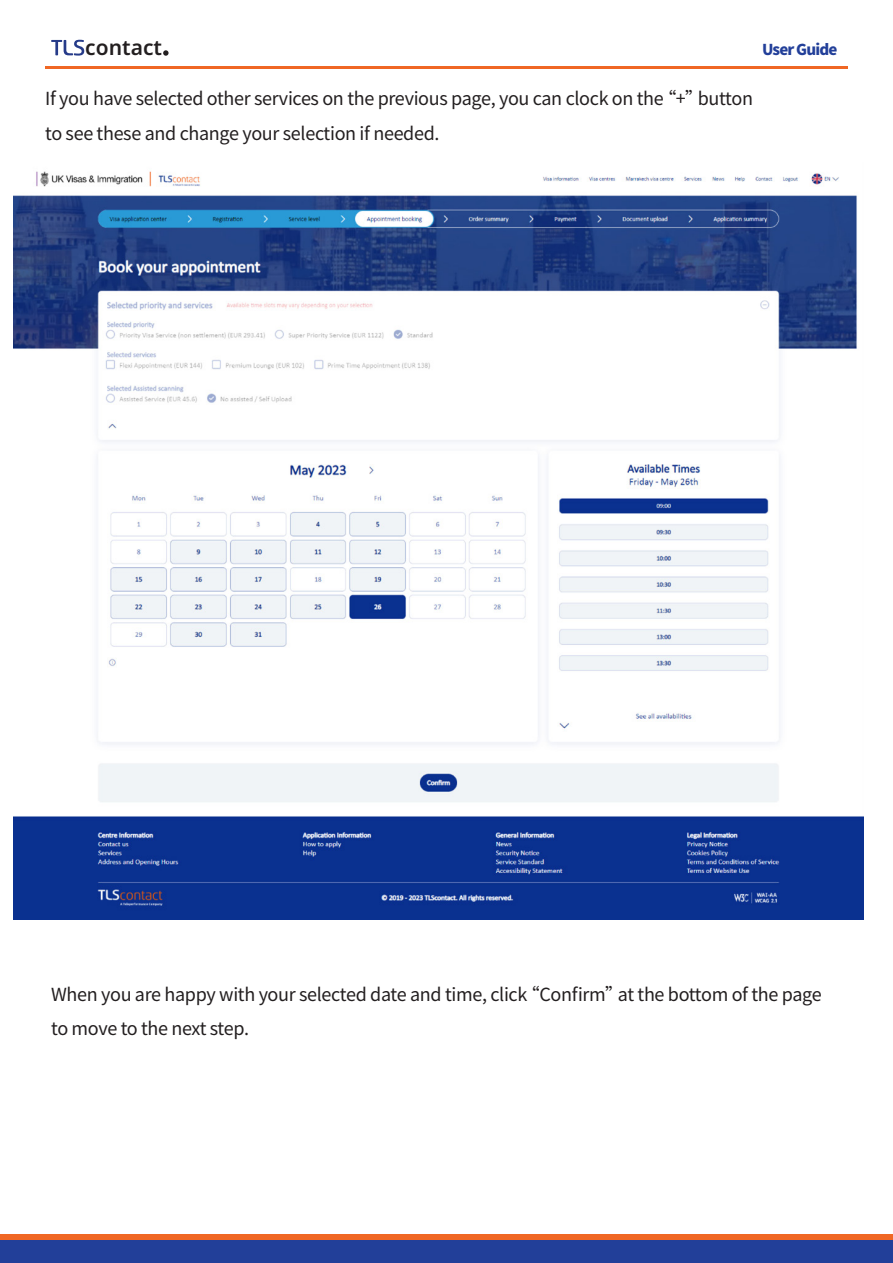
<style>
.page{position:relative;width:893px;height:1263px;background:#fff}
.page>*{position:absolute;margin:0;border:0;box-sizing:border-box;transform-origin:0 0}
.t1{font:600 21px "Noto Sans";color:#231f20}
.t2{font:18px/34.5px "Noto Sans CJ Ksc";letter-spacing:-.02em;color:#231f20}
.t3{font:900 15px "Noto Sans CJ Ksc";letter-spacing:-.055em;color:#223f99}
</style>
<div class="page">
<hr style="left:45px;top:66px;width:803px;height:3px;background:#f06724">
<div style="left:0;top:1234px;width:893px;height:15px;background:#f06724"></div>
<div style="left:0;top:1240px;width:893px;height:23px;background:#223f99"></div>
<svg style="left:51px;top:40px;width:33px;height:16px"></svg>
<svg style="left:163px;top:50px;width:6px;height:6px"></svg>
<img style="left:13px;top:171px;width:850px;height:748px">
<p class="t1" style="left:85px;top:33px;width:78px">contact</p>
<p class="t3" style="left:762px;top:41px;width:77px">User Guide</p>
<p class="t2" style="left:45px;top:82px;width:709px">If you have selected other services on the previous page, you can clock on the “+”button to see these and change your selection if needed.</p>
<p class="t2" style="left:51px;top:977px;width:772px">When you are happy with your selected date and time, click “Confirm”at the bottom of the page to move to the next step.</p>
</div>
